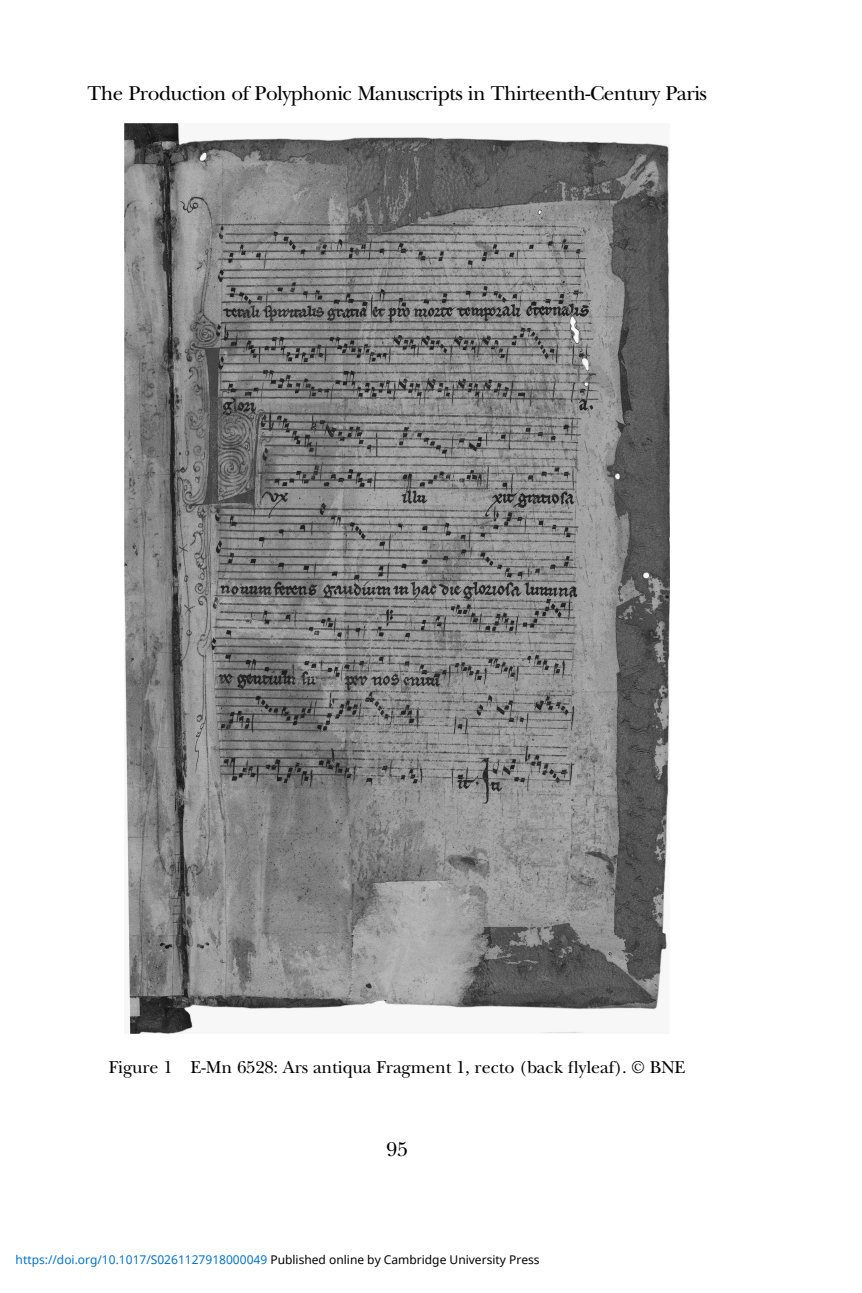
<style>
.page{position:relative;width:862px;height:1293px;background:#fff}
.page>*{position:absolute;margin:0;border:0;box-sizing:border-box;transform-origin:0 0}
.t1{font:21px "Adv OT6 af 9549 b";letter-spacing:-.02em;color:#000}
.t2{font:18px "Adv OT6 af 9549 b";color:#000}
.t3{font:12px "Noto Sans";color:#0172cf}
.s1{font-family:"Adv OT6 af 9549 b+fb"}
.s2{color:#000}
</style>
<div class="page">
<img style="left:125px;top:124px;width:544px;height:909px">
<h1 class="t1" style="left:87px;top:85px;width:621px">The Production of Polyphonic Manuscripts in Thirteenth-Century Paris</h1>
<h2 class="t2" style="left:109px;top:1060px;width:578px">Figure 1 E-Mn 6528: Ars antiqua Fragment 1, recto (back <span class="s1">fl</span>yleaf). © BNE</h2>
<h1 class="t1" style="left:386px;top:1141px;width:23px">95</h1>
<p class="t3" style="left:16px;top:1251px;width:525px">https://doi.org/10.1017/S0261127918000049 <span class="s2">Published online by Cambridge University Press</span></p>
</div>
